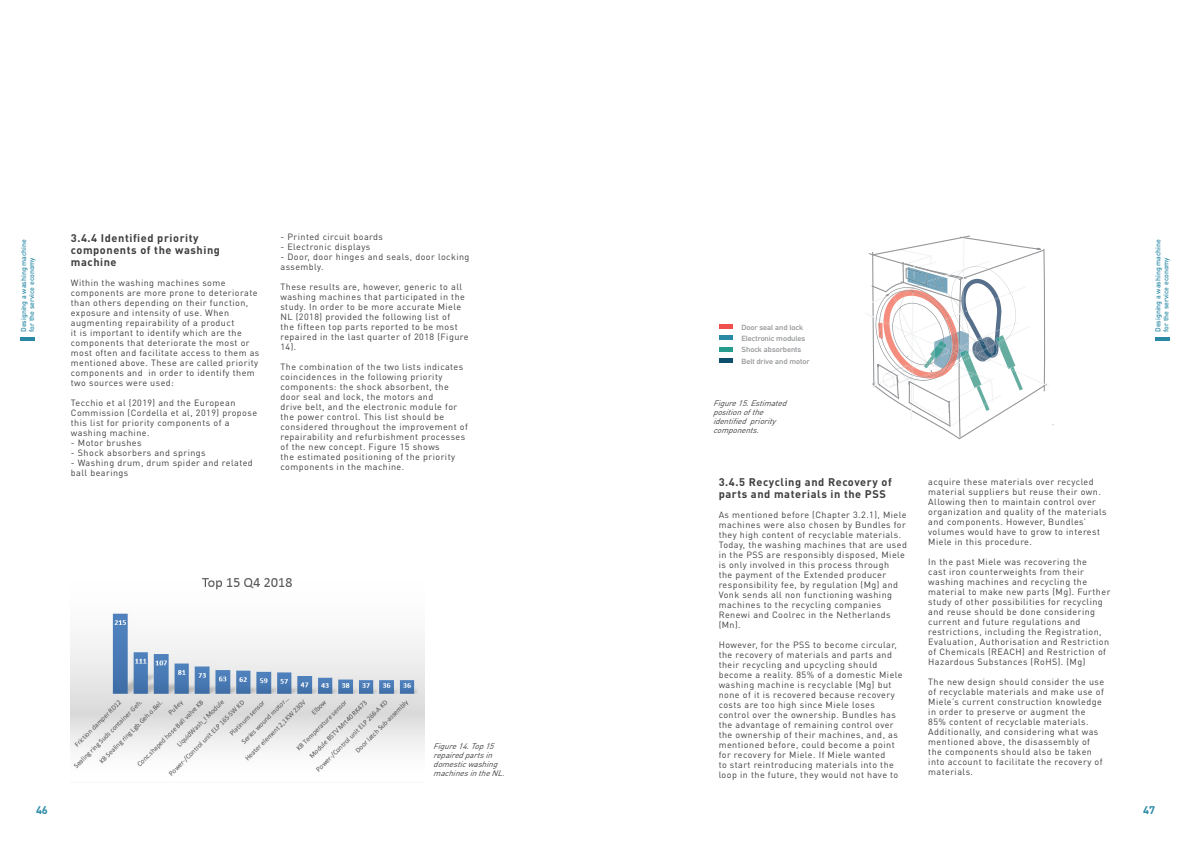
<style>
.page{position:relative;width:1191px;height:842px;background:#fff}
.page>*{position:absolute;margin:0;border:0;box-sizing:border-box;transform-origin:0 0}
.t1{font:700 11px/12px "DIN Pro";letter-spacing:.05em;color:#3e3e3f}
.t2{font:700 11px "DIN Pro";color:#2989a5}
.t3{font:9px/10px "DIN Pro";letter-spacing:.05em;color:#3e3e3f}
.t4{font:italic 8px/9px "DIN Pro";color:#3e3e3f}
.t5{font:700 7.3px/11.5px "DIN Alternate";color:#939598;scale:1.09 1}
.t6{font:500 7px/8px "DIN Pro";color:#2989a5}
</style>
<div class="page">
<hr style="left:1155px;top:337px;width:14px;height:4px;background:#2989a5">
<hr style="left:21px;top:337px;width:14px;height:4px;background:#2989a5">
<img style="left:71px;top:578px;width:353px;height:198px">
<svg style="left:865px;top:235px;width:188px;height:205px"></svg>
<div style="left:718px;top:324px;width:14px;height:5px;background:#f0514f"></div>
<hr style="left:718px;top:336px;width:14px;height:4px;background:#2989a5">
<div style="left:718px;top:347px;width:14px;height:5px;background:#269c8c"></div>
<hr style="left:718px;top:359px;width:14px;height:4px;background:#0e4f6e">
<p class="t6" style="left:19px;top:332px;width:94px;rotate:-90deg">Designing a washing machine for the service economy</p>
<p class="t1" style="left:71px;top:231px;width:151px">3.4.4 Identified priority components of the washing machine</p>
<p class="t3" style="left:71px;top:277px;width:190px">Within the washing machines some components are more prone to deteriorate than others depending on their function, exposure and intensity of use. When augmenting repairability of a product<br>it is important to identify which are the components that deteriorate the most or most often and facilitate access to them as mentioned above. These are called priority components and in order to identify them two sources were used:</p>
<p class="t3" style="left:71px;top:397px;width:188px">Tecchio et al (2019) and the European Commission (Cordella et al, 2019) propose this list for priority components of a washing machine.</p>
<p class="t3" style="left:71px;top:437px;width:72px">- Motor brushes</p>
<p class="t3" style="left:71px;top:447px;width:136px">- Shock absorbers and springs</p>
<p class="t3" style="left:71px;top:457px;width:183px">- Washing drum, drum spider and related ball bearings</p>
<p class="t3" style="left:280px;top:232px;width:104px">- Printed circuit boards</p>
<p class="t3" style="left:280px;top:242px;width:91px">- Electronic displays</p>
<p class="t3" style="left:280px;top:252px;width:190px">- Door, door hinges and seals, door locking assembly.</p>
<p class="t3" style="left:280px;top:282px;width:190px">These results are, however, generic to all washing machines that participated in the study. In order to be more accurate Miele NL (2018) provided the following list of<br>the fifteen top parts reported to be most repaired in the last quarter of 2018 (Figure 14).</p>
<p class="t3" style="left:280px;top:362px;width:189px">The combination of the two lists indicates coincidences in the following priority components: the shock absorbent, the door seal and lock, the motors and<br>drive belt, and the electronic module for the power control. This list should be considered throughout the improvement of repairability and refurbishment processes of the new concept. Figure 15 shows<br>the estimated positioning of the priority components in the machine.</p>
<p class="t2" style="left:36px;top:803px;width:13px">46</p>
<p class="t4" style="left:433px;top:741px;width:76px">Figure14.Top15 repairedpartsin domesticwashing machinesintheNL.</p>
<p class="t5" style="left:741px;top:321px;width:64px">Door seal and lock<br>Electronic modules<br>Shock absorbents<br>Belt drive and motor</p>
<p class="t4" style="left:713px;top:398px;width:78px">Figure15.Estimated positionofthe identifiedpriority components.</p>
<p class="t1" style="left:718px;top:476px;width:175px">3.4.5 Recycling and Recovery of parts and materials in the PSS</p>
<p class="t3" style="left:718px;top:509px;width:190px">As mentioned before (Chapter 3.2.1), Miele machines were also chosen by Bundles for they high content of recyclable materials.<br>Today, the washing machines that are used in the PSS are responsibly disposed, Miele is only involved in this process through<br>the payment of the Extended producer responsibility fee, by regulation (Mg) and Vonk sends all non functioning washing machines to the recycling companies Renewi and Coolrec in the Netherlands (Mn).</p>
<p class="t3" style="left:718px;top:639px;width:185px">However, for the PSS to become circular, the recovery of materials and parts and their recycling and upcycling should become a reality. 85% of a domestic Miele washing machine is recyclable (Mg) but none of it is recovered because recovery costs are too high since Miele loses control over the ownership. Bundles has the advantage of remaining control over the ownership of their machines, and, as mentioned before, could become a point for recovery for Miele. If Miele wanted<br>to start reintroducing materials into the loop in the future, they would not have to</p>
<p class="t3" style="left:928px;top:476px;width:180px">acquire these materials over recycled material suppliers but reuse their own.<br>Allowing then to maintain control over organization and quality of the materials and components. However, Bundles’ volumes would have to grow to interest Miele in this procedure.</p>
<p class="t3" style="left:928px;top:556px;width:184px">In the past Miele was recovering the<br>cast iron counterweights from their washing machines and recycling the material to make new parts (Mg). Further study of other possibilities for recycling and reuse should be done considering current and future regulations and restrictions, including the Registration, Evaluation, Authorisation and Restriction of Chemicals (REACH) and Restriction of Hazardous Substances (RoHS). (Mg)</p>
<p class="t3" style="left:928px;top:676px;width:177px">The new design should consider the use of recyclable materials and make use of Miele’s current construction knowledge in order to preserve or augment the 85% content of recyclable materials.<br>Additionally, and considering what was mentioned above, the disassembly of the components should also be taken into account to facilitate the recovery of materials.</p>
<p class="t6" style="left:1153px;top:332px;width:94px;rotate:-90deg">Designing a washing machine for the service economy</p>
<p class="t2" style="left:1143px;top:803px;width:13px">47</p>
</div>
